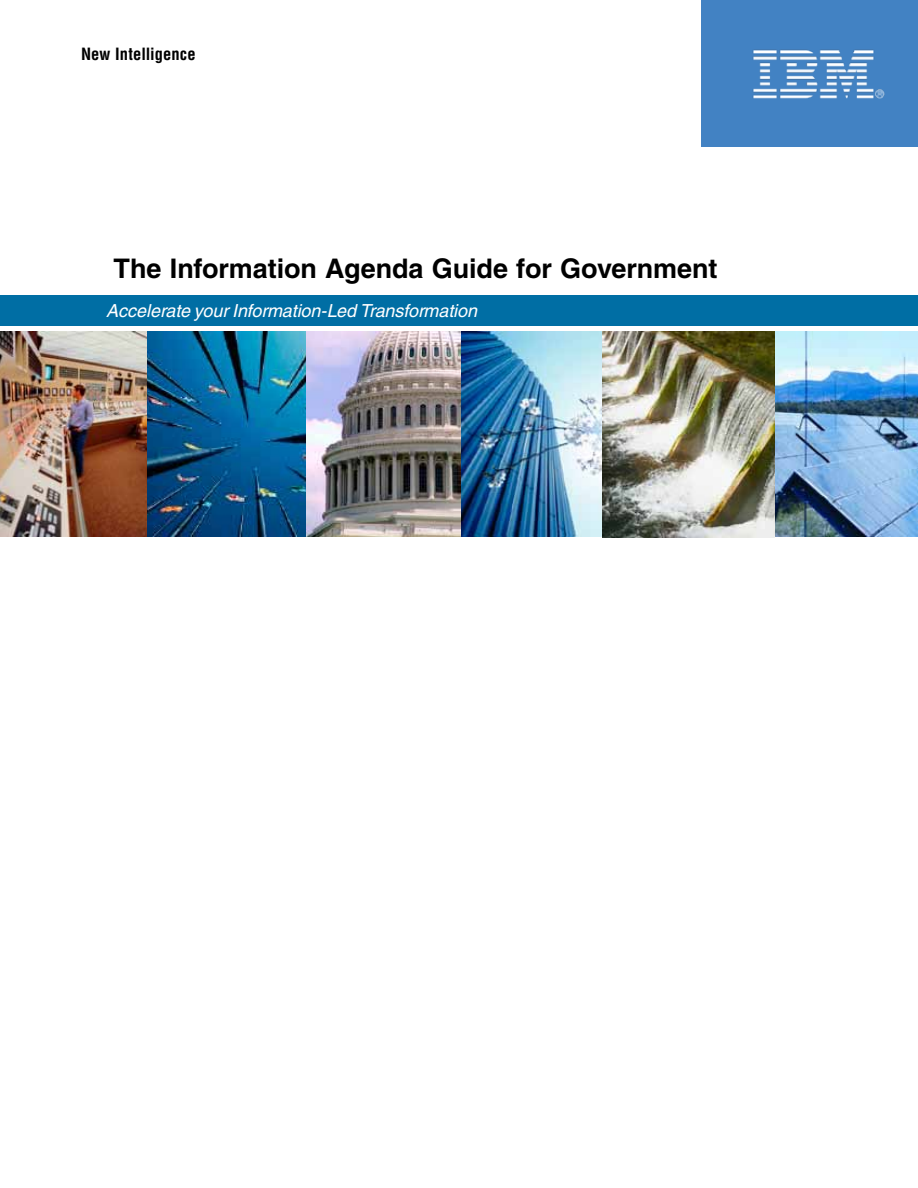
<style>
.page{position:relative;width:918px;height:1188px;background:#fff}
.page>*{position:absolute;margin:0;border:0;box-sizing:border-box;transform-origin:0 0}
.t1{font:700 27px "Helvetica";letter-spacing:-.005em;color:#000}
.t2{font:italic 18px "Helvetica";letter-spacing:-.005em;color:#fff}
.t3{font:700 condensed 16.5px "Helvetica";letter-spacing:.005em;color:#000}
</style>
<div class="page">
<div style="left:0;top:295px;width:918px;height:31px;background:#006ea4"></div>
<img style="left:0;top:331px;width:307px;height:206px">
<img style="left:775px;top:331px;width:143px;height:206px">
<img style="left:307px;top:331px;width:295px;height:206px">
<img style="left:602px;top:331px;width:173px;height:206px">
<div style="left:702px;top:0;width:216px;height:146px;background:#4282c3"></div>
<img style="left:752px;top:49px;width:133px;height:50px">
<p class="t3" style="left:81px;top:44px;width:116px">New Intelligence</p>
<h1 class="t1" style="left:114px;top:252px;width:605px">The Information Agenda Guide for Government</h1>
<p class="t2" style="left:106px;top:301px;width:372px">Accelerate your Information-Led Transformation</p>
</div>
